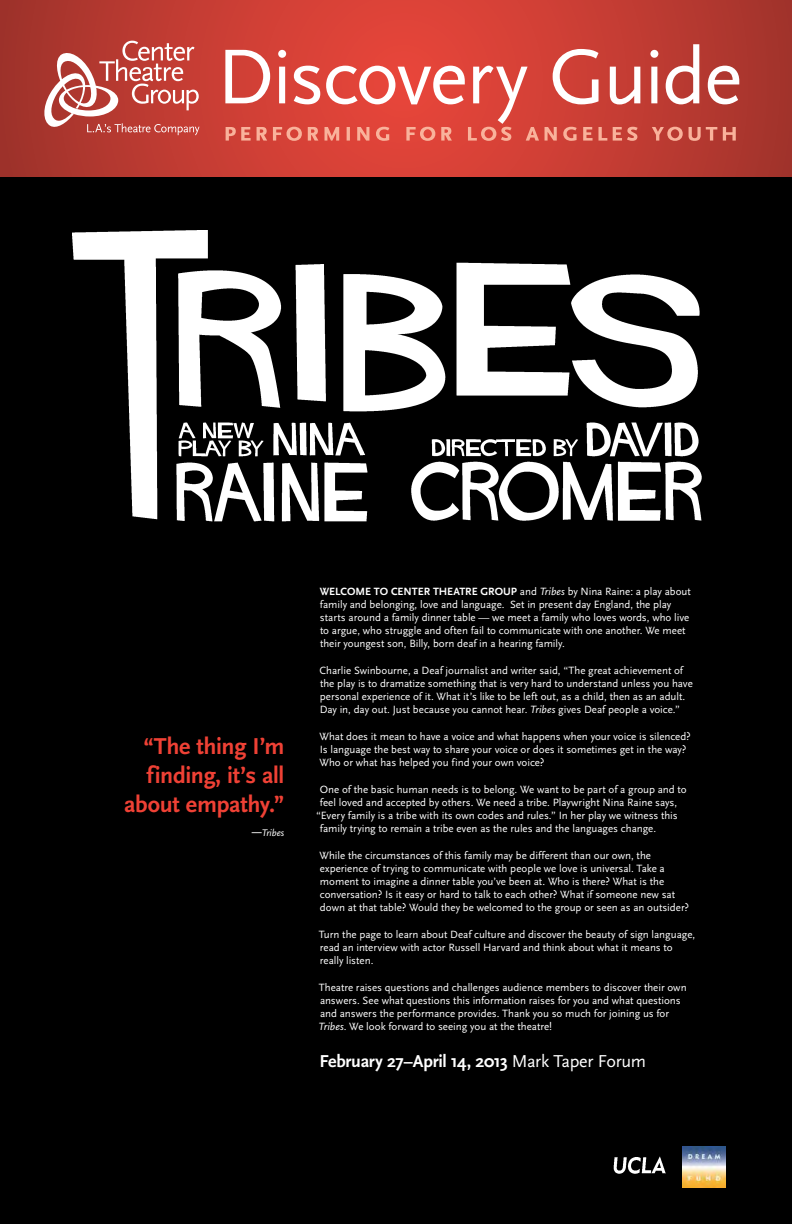
<style>
.page{position:relative;width:792px;height:1224px;background:#fff}
.page>*{position:absolute;margin:0;border:0;box-sizing:border-box;transform-origin:0 0}
.t1{font:81.1px "Scala Sans Pro";letter-spacing:-.035em;color:#fff}
.t2{font:700 24px/28.8px "Scala Sans Pro";letter-spacing:-.015em;color:#ef4135;text-align:right}
.t3{font:700 18px "Scala Sans Pro";letter-spacing:-.025em;color:#fff}
.t4{font:11px/13.2px "Scala Sans Pro";letter-spacing:-.005em;color:#fff}
.t5{font:700 11px "Scala Sans Pro";letter-spacing:-.005em;color:#fff}
.t6{font:italic 10px "Scala Sans Pro";color:#fff}
.s1{font-weight:700;font-style:normal}
.s2{font-weight:700}
.s3{font-style:italic}
.s4{font-weight:400}
</style>
<div class="page">
<div style="left:0;top:134px;width:792px;height:1090px;background:#000"></div>
<svg style="left:0;top:0;width:792px;height:176px;background:#c63d33"></svg>
<img style="left:682px;top:1146px;width:44px;height:42px">
<img style="left:72px;top:231px;width:630px;height:290px">
<img style="left:613px;top:1156px;width:52px;height:18px">
<svg style="left:42px;top:41px;width:158px;height:94px"></svg>
<svg style="left:226px;top:127px;width:510px;height:14px;background:#de685a"></svg>
<h1 class="t1" style="left:217px;top:29px;width:527px">Discovery Guide</h1>
<h2 class="t2" style="left:124px;top:732px;width:162px">“The thing I’m finding, it’s all about empathy.”</h2>
<p class="t6" style="left:252px;top:826px;width:34px"><span class="s1">—</span>Tribes</p>
<p class="t4" style="left:320px;top:584px;width:373px;text-indent:145px"><span class="s2">re Group</span> and <span class="s3">Tribes</span> by Nina Raine: a play about family and belonging, love and language. Set in present day England, the play starts around a family dinner table — we meet a family who loves words, who live to argue, who struggle and often fail to communicate with one another. We meet their youngest son, Billy, born deaf in a hearing family.</p>
<p class="t4" style="left:320px;top:664px;width:375px">Charlie Swinbourne, a Deaf journalist and writer said, “The great achievement of the play is to dramatize something that is very hard to understand unless you have personal experience of it. What it’s like to be left out, as a child, then as an adult.<br>Day in, day out. Just because you cannot hear. <span class="s3">Tribes</span> gives Deaf people a voice.”</p>
<p class="t4" style="left:320px;top:730px;width:373px">What does it mean to have a voice and what happens when your voice is silenced?<br>Is language the best way to share your voice or does it sometimes get in the way?<br>Who or what has helped you find your own voice?</p>
<p class="t4" style="left:320px;top:782px;width:368px">One of the basic human needs is to belong. We want to be part of a group and to</p>
<p class="t4" style="left:320px;top:796px;width:359px">feel loved and accepted by others. We need a tribe. Playwright N ina Raine says,</p>
<p class="t4" style="left:316px;top:809px;width:363px">“Every family is a tribe with its own codes and rules.” In her play we witness this</p>
<p class="t4" style="left:320px;top:822px;width:338px">family trying to remain a tribe even as the rules and the languages change.</p>
<p class="t4" style="left:320px;top:848px;width:371px">While the circumstances of this family may be different than our own, the experience of trying to communicate with people we love is universal. Take a moment to imagine a dinner table you’ve been at. Who is there? What is the conversation? Is it easy or hard to talk to each other? What if someone new sat down at that table? Would they be welcomed to the group or seen as an outsider?</p>
<p class="t4" style="left:319px;top:928px;width:378px">Turn the page to learn about Deaf culture and discover the beauty of sign language, read an interview with actor Russell Harvard and think about what it means to really listen.</p>
<p class="t4" style="left:319px;top:980px;width:370px">Theatre raises questions and challenges audience members to discover their own answers. See what questions this information raises for you and what questions and answers the performance provides. Thank you so much for joining us for <span class="s3">Tribes</span>. We look forward to seeing you at the theatre!</p>
<h3 class="t3" style="left:320px;top:1051px;width:328px">February 27–April 14, 2013 <span class="s4">Mark Taper Forum</span></h3>
<p class="t5" style="left:320px;top:584px;width:17px">Welco</p>
<p class="t5" style="left:356px;top:584px;width:23px">me to</p>
<p class="t5" style="left:391px;top:584px;width:53px">Center Theat</p>
</div>
